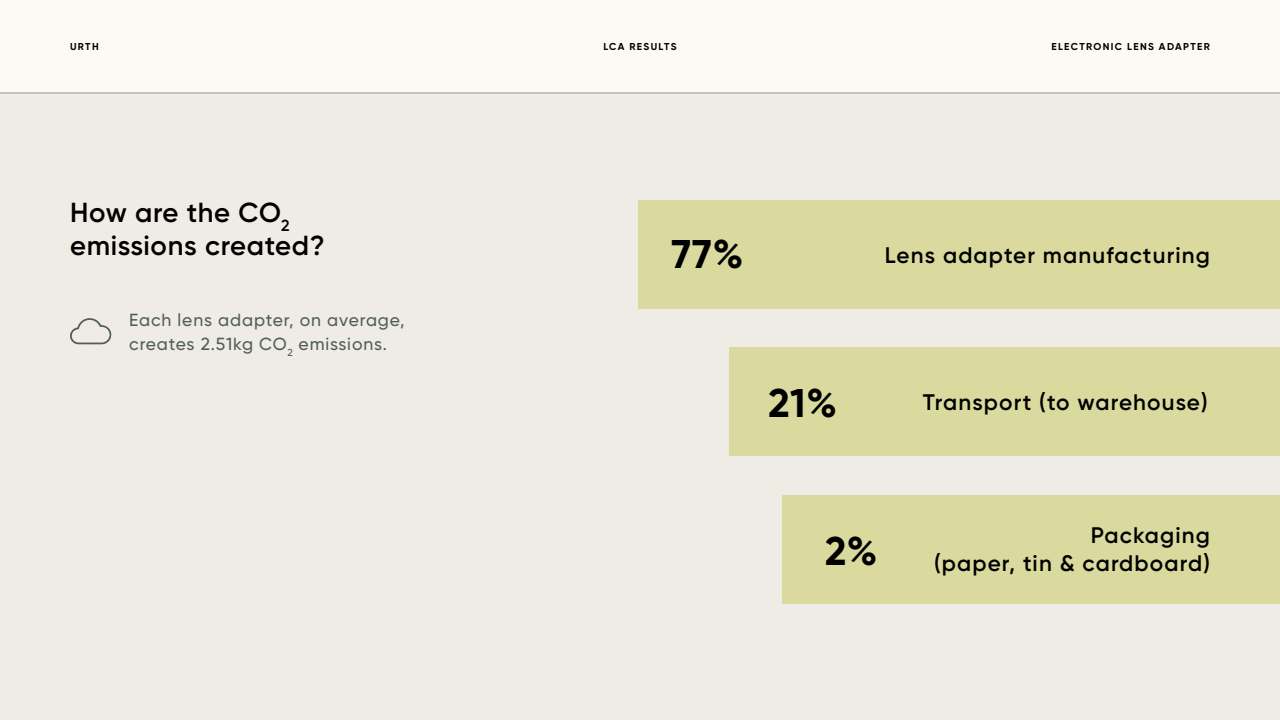
<style>
.page{position:relative;width:1280px;height:720px;background:#fbfaf4}
.page>*{position:absolute;margin:0;border:0;box-sizing:border-box;transform-origin:0 0}
.t1{font:700 40px "Gilroy";color:#000}
.t2{font:600 27.5px/33px "Gilroy";letter-spacing:.02em;color:#000}
.t3{font:600 22.5px "Gilroy";letter-spacing:.05em;color:#000}
.t4{font:500 17.5px/23.5px "Gilroy";letter-spacing:.05em;color:#525e54}
.t5{font:700 10px "Gilroy";letter-spacing:.135em;color:#000}
</style>
<div class="page">
<div style="left:0;top:92px;width:1280px;height:628px;background:#eeece4"></div>
<hr style="left:0;top:92px;width:1280px;height:2px;background:#979e98">
<svg style="left:70px;top:318px;width:41px;height:26px"></svg>
<div style="left:638px;top:200px;width:642px;height:109px;background:#dada9e"></div>
<div style="left:730px;top:348px;width:550px;height:108px;background:#dada9e"></div>
<div style="left:782px;top:495px;width:498px;height:109px;background:#dada9e"></div>
<p class="t5" style="left:70px;top:40px;width:30px">URTH</p>
<p class="t5" style="left:603px;top:40px;width:75px">LCA RESULTS</p>
<p class="t5" style="left:1051px;top:40px;width:160px">ELECTRONIC LENS ADAPTER</p>
<p class="t2" style="left:70px;top:196px;width:256px">How are the CO<sub>2 </sub>emissions created?</p>
<p class="t4" style="left:129px;top:308px;width:277px">Each lens adapter, on average, creates 2.51kg CO<sub>2</sub> emissions.</p>
<h1 class="t1" style="left:672px;top:229px;width:73px">77%</h1>
<p class="t3" style="left:885px;top:242px;width:327px">Lens adapter manufacturing</p>
<h1 class="t1" style="left:768px;top:378px;width:70px">21%</h1>
<p class="t3" style="left:923px;top:389px;width:286px">Transport (to warehouse)</p>
<h1 class="t1" style="left:825px;top:526px;width:54px">2%</h1>
<p class="t3" style="left:1091px;top:521px;width:121px">Packaging</p>
<p class="t3" style="left:934px;top:549px;width:277px">(paper, tin &amp; cardboard)</p>
</div>
